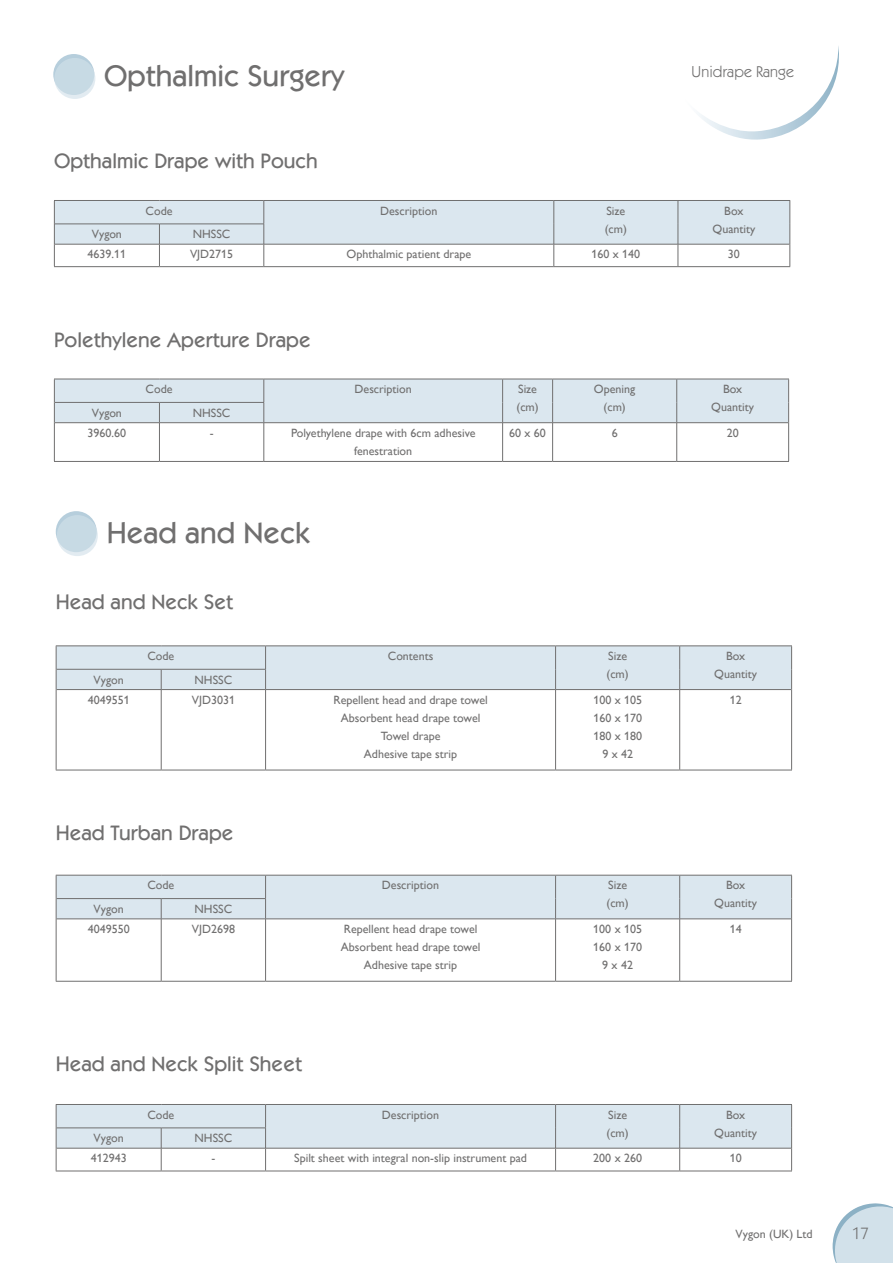
<style>
.page{position:relative;width:893px;height:1263px;background:#fff}
.page>*{position:absolute;margin:0;border:0;box-sizing:border-box;transform-origin:0 0}
.t1{font:500 30px "ITC Kabel Std";color:#706f6f}
.t2{font:500 21px "ITC Kabel Std";color:#706f6f}
.t3{font:16.5px "ITC Kabel Std";color:#706f6f}
.t4{font:15.75px "ITC Kabel Std";letter-spacing:.01em;color:#706f6f}
.t5{font:12px/18px "Gill Alt One";color:#706f6f;text-align:center}
.t6{font:12px "Gill Sans";color:#706f6f}
</style>
<div class="page">
<svg style="left:832px;top:1203px;width:61px;height:60px"></svg>
<svg style="left:699px;top:46px;width:140px;height:94px"></svg>
<div style="left:53px;top:54px;width:41px;height:41px;background:#b6cedc;border-radius:50%"></div>
<svg style="left:54px;top:58px;width:41px;height:41px"></svg>
<svg style="left:54px;top:200px;width:736px;height:66px"></svg>
<hr style="left:54px;top:266px;width:105px;height:1px;background:#706f6f">
<hr style="left:159px;top:266px;width:105px;height:1px;background:#706f6f">
<hr style="left:264px;top:266px;width:290px;height:1px;background:#706f6f">
<hr style="left:554px;top:266px;width:124px;height:1px;background:#706f6f">
<hr style="left:678px;top:266px;width:112px;height:1px;background:#706f6f">
<hr style="left:159px;top:423px;width:1px;height:38px;background:#706f6f">
<hr style="left:264px;top:423px;width:1px;height:38px;background:#706f6f">
<hr style="left:502px;top:423px;width:1px;height:38px;background:#706f6f">
<hr style="left:552px;top:423px;width:1px;height:38px;background:#706f6f">
<hr style="left:676px;top:423px;width:1px;height:38px;background:#706f6f">
<svg style="left:54px;top:379px;width:735px;height:44px"></svg>
<hr style="left:54px;top:423px;width:1px;height:38px;background:#706f6f">
<hr style="left:788px;top:423px;width:1px;height:38px;background:#706f6f">
<hr style="left:54px;top:461px;width:105px;height:1px;background:#706f6f">
<hr style="left:159px;top:461px;width:105px;height:1px;background:#706f6f">
<hr style="left:264px;top:461px;width:239px;height:1px;background:#706f6f">
<hr style="left:503px;top:461px;width:50px;height:1px;background:#706f6f">
<hr style="left:553px;top:461px;width:124px;height:1px;background:#706f6f">
<hr style="left:677px;top:461px;width:112px;height:1px;background:#706f6f">
<div style="left:56px;top:511px;width:41px;height:41px;background:#b6cedc;border-radius:50%"></div>
<svg style="left:57px;top:515px;width:41px;height:41px"></svg>
<hr style="left:57px;top:689px;width:104px;height:1px;background:#706f6f">
<hr style="left:161px;top:689px;width:105px;height:1px;background:#706f6f">
<hr style="left:161px;top:690px;width:1px;height:80px;background:#706f6f">
<hr style="left:266px;top:689px;width:290px;height:1px;background:#706f6f">
<hr style="left:265px;top:690px;width:1px;height:80px;background:#706f6f">
<hr style="left:556px;top:689px;width:124px;height:1px;background:#706f6f">
<hr style="left:555px;top:690px;width:1px;height:80px;background:#706f6f">
<hr style="left:680px;top:689px;width:111px;height:1px;background:#706f6f">
<hr style="left:679px;top:690px;width:1px;height:80px;background:#706f6f">
<hr style="left:56px;top:645px;width:105px;height:1px;background:#706f6f">
<hr style="left:161px;top:645px;width:105px;height:1px;background:#706f6f">
<hr style="left:266px;top:645px;width:290px;height:1px;background:#706f6f">
<hr style="left:556px;top:645px;width:124px;height:1px;background:#706f6f">
<hr style="left:680px;top:645px;width:112px;height:1px;background:#706f6f">
<div style="left:56px;top:646px;width:736px;height:43px;background:#dbe7ef"></div>
<hr style="left:56px;top:689px;width:1px;height:81px;background:#706f6f">
<hr style="left:791px;top:689px;width:1px;height:81px;background:#706f6f">
<hr style="left:56px;top:770px;width:105px;height:1px;background:#706f6f">
<hr style="left:161px;top:770px;width:105px;height:1px;background:#706f6f">
<hr style="left:266px;top:770px;width:290px;height:1px;background:#706f6f">
<hr style="left:556px;top:770px;width:124px;height:1px;background:#706f6f">
<hr style="left:680px;top:770px;width:112px;height:1px;background:#706f6f">
<hr style="left:57px;top:919px;width:104px;height:1px;background:#706f6f">
<hr style="left:161px;top:919px;width:105px;height:1px;background:#706f6f">
<hr style="left:161px;top:919px;width:1px;height:62px;background:#706f6f">
<hr style="left:266px;top:919px;width:290px;height:1px;background:#706f6f">
<hr style="left:265px;top:919px;width:1px;height:62px;background:#706f6f">
<hr style="left:556px;top:919px;width:124px;height:1px;background:#706f6f">
<hr style="left:555px;top:919px;width:1px;height:62px;background:#706f6f">
<hr style="left:680px;top:919px;width:111px;height:1px;background:#706f6f">
<hr style="left:679px;top:919px;width:1px;height:62px;background:#706f6f">
<svg style="left:56px;top:875px;width:736px;height:44px"></svg>
<hr style="left:56px;top:919px;width:1px;height:62px;background:#706f6f">
<hr style="left:791px;top:919px;width:1px;height:62px;background:#706f6f">
<hr style="left:56px;top:981px;width:105px;height:1px;background:#706f6f">
<hr style="left:161px;top:981px;width:105px;height:1px;background:#706f6f">
<hr style="left:266px;top:981px;width:290px;height:1px;background:#706f6f">
<hr style="left:556px;top:981px;width:124px;height:1px;background:#706f6f">
<hr style="left:680px;top:981px;width:112px;height:1px;background:#706f6f">
<svg style="left:56px;top:1104px;width:736px;height:66px"></svg>
<hr style="left:56px;top:1170px;width:105px;height:1px;background:#706f6f">
<hr style="left:161px;top:1170px;width:105px;height:1px;background:#706f6f">
<hr style="left:266px;top:1170px;width:290px;height:1px;background:#706f6f">
<hr style="left:556px;top:1170px;width:124px;height:1px;background:#706f6f">
<hr style="left:680px;top:1170px;width:112px;height:1px;background:#706f6f">
<p class="t1" style="left:104px;top:58px;width:241px">Opthalmic Surgery</p>
<h3 class="t4" style="left:692px;top:63px;width:104px">Unidrape Range</h3>
<p class="t2" style="left:54px;top:148px;width:265px">Opthalmic Drape with Pouch</p>
<p class="t5" style="left:146px;top:202px;width:28px">Code</p>
<p class="t5" style="left:380px;top:202px;width:59px">Description</p>
<p class="t5" style="left:606px;top:202px;width:20px">Size</p>
<p class="t5" style="left:605px;top:220px;width:24px">(cm)</p>
<p class="t5" style="left:724px;top:202px;width:21px">Box</p>
<p class="t5" style="left:712px;top:220px;width:44px">Quantity</p>
<p class="t5" style="left:92px;top:225px;width:32px">Vygon</p>
<p class="t5" style="left:193px;top:225px;width:39px">NHSSC</p>
<p class="t5" style="left:88px;top:245px;width:40px">4639.11</p>
<p class="t5" style="left:190px;top:245px;width:45px">VJD2715</p>
<p class="t5" style="left:347px;top:245px;width:126px">Ophthalmic patient drape</p>
<p class="t5" style="left:592px;top:245px;width:50px">160 x 140</p>
<p class="t5" style="left:728px;top:245px;width:13px">30</p>
<p class="t2" style="left:54px;top:327px;width:258px">Polethylene Aperture Drape</p>
<p class="t5" style="left:594px;top:380px;width:43px">Opening (cm)</p>
<p class="t5" style="left:723px;top:380px;width:21px">Box</p>
<p class="t5" style="left:146px;top:380px;width:28px">Code</p>
<p class="t5" style="left:355px;top:380px;width:59px">Description</p>
<p class="t5" style="left:518px;top:380px;width:20px">Size</p>
<p class="t5" style="left:516px;top:398px;width:24px">(cm)</p>
<p class="t5" style="left:711px;top:398px;width:44px">Quantity</p>
<p class="t5" style="left:92px;top:404px;width:32px">Vygon</p>
<p class="t5" style="left:193px;top:404px;width:39px">NHSSC</p>
<p class="t5" style="left:88px;top:424px;width:40px">3960.60</p>
<p class="t5" style="left:210px;top:424px;width:5px">-</p>
<p class="t5" style="left:291px;top:424px;width:186px">Polyethylene drape with 6cm adhesive fenestration</p>
<p class="t5" style="left:509px;top:424px;width:38px">60 x 60</p>
<p class="t5" style="left:612px;top:424px;width:7px">6</p>
<p class="t5" style="left:727px;top:424px;width:13px">20</p>
<p class="t1" style="left:107px;top:515px;width:205px">Head and Neck</p>
<p class="t2" style="left:56px;top:589px;width:179px">Head and Neck Set</p>
<p class="t5" style="left:147px;top:647px;width:28px">Code</p>
<p class="t5" style="left:388px;top:647px;width:47px">Contents</p>
<p class="t5" style="left:608px;top:647px;width:20px">Size</p>
<p class="t5" style="left:606px;top:665px;width:24px">(cm)</p>
<p class="t5" style="left:94px;top:670px;width:32px">Vygon</p>
<p class="t5" style="left:195px;top:670px;width:39px">NHSSC</p>
<p class="t5" style="left:88px;top:691px;width:43px">4049551</p>
<p class="t5" style="left:192px;top:691px;width:45px">VJD3031</p>
<p class="t5" style="left:333px;top:691px;width:156px">Repellent head and drape towel</p>
<p class="t5" style="left:341px;top:709px;width:141px">Absorbent head drape towel</p>
<p class="t5" style="left:381px;top:727px;width:61px">Towel drape</p>
<p class="t5" style="left:364px;top:745px;width:95px">Adhesive tape strip</p>
<p class="t5" style="left:593px;top:691px;width:50px">100 x 105</p>
<p class="t5" style="left:593px;top:709px;width:50px">160 x 170</p>
<p class="t5" style="left:593px;top:727px;width:50px">180 x 180</p>
<p class="t5" style="left:602px;top:745px;width:32px">9 x 42</p>
<p class="t2" style="left:56px;top:820px;width:179px">Head Turban Drape</p>
<p class="t5" style="left:147px;top:876px;width:28px">Code</p>
<p class="t5" style="left:382px;top:876px;width:59px">Description</p>
<p class="t5" style="left:608px;top:876px;width:20px">Size</p>
<p class="t5" style="left:606px;top:894px;width:24px">(cm)</p>
<p class="t5" style="left:94px;top:900px;width:32px">Vygon</p>
<p class="t5" style="left:195px;top:900px;width:39px">NHSSC</p>
<p class="t5" style="left:88px;top:920px;width:43px">4049550</p>
<p class="t5" style="left:192px;top:920px;width:45px">VJD2698</p>
<p class="t5" style="left:344px;top:920px;width:135px">Repellent head drape towel</p>
<p class="t5" style="left:341px;top:938px;width:141px">Absorbent head drape towel</p>
<p class="t5" style="left:364px;top:956px;width:95px">Adhesive tape strip</p>
<p class="t5" style="left:593px;top:920px;width:50px">100 x 105</p>
<p class="t5" style="left:593px;top:938px;width:50px">160 x 170</p>
<p class="t5" style="left:602px;top:956px;width:32px">9 x 42</p>
<p class="t2" style="left:56px;top:1051px;width:248px">Head and Neck Split Sheet</p>
<p class="t5" style="left:726px;top:647px;width:21px">Box</p>
<p class="t5" style="left:714px;top:665px;width:44px">Quantity</p>
<p class="t5" style="left:730px;top:691px;width:13px">12</p>
<p class="t5" style="left:726px;top:876px;width:21px">Box</p>
<p class="t5" style="left:714px;top:894px;width:44px">Quantity</p>
<p class="t5" style="left:730px;top:920px;width:13px">14</p>
<p class="t5" style="left:147px;top:1106px;width:28px">Code</p>
<p class="t5" style="left:382px;top:1106px;width:59px">Description</p>
<p class="t5" style="left:608px;top:1106px;width:20px">Size</p>
<p class="t5" style="left:606px;top:1124px;width:24px">(cm)</p>
<p class="t5" style="left:726px;top:1106px;width:21px">Box</p>
<p class="t5" style="left:714px;top:1124px;width:44px">Quantity</p>
<p class="t5" style="left:94px;top:1129px;width:32px">Vygon</p>
<p class="t5" style="left:195px;top:1129px;width:39px">NHSSC</p>
<p class="t5" style="left:91px;top:1149px;width:37px">412943</p>
<p class="t5" style="left:211px;top:1149px;width:5px">-</p>
<p class="t5" style="left:294px;top:1149px;width:234px">Spilt sheet with integral non-slip instrument pad</p>
<p class="t5" style="left:593px;top:1149px;width:50px">200 x 260</p>
<p class="t5" style="left:730px;top:1149px;width:13px">10</p>
<p class="t6" style="left:736px;top:1227px;width:78px">Vygon (UK) Ltd</p>
<h3 class="t3" style="left:852px;top:1223px;width:18px">17</h3>
</div>
